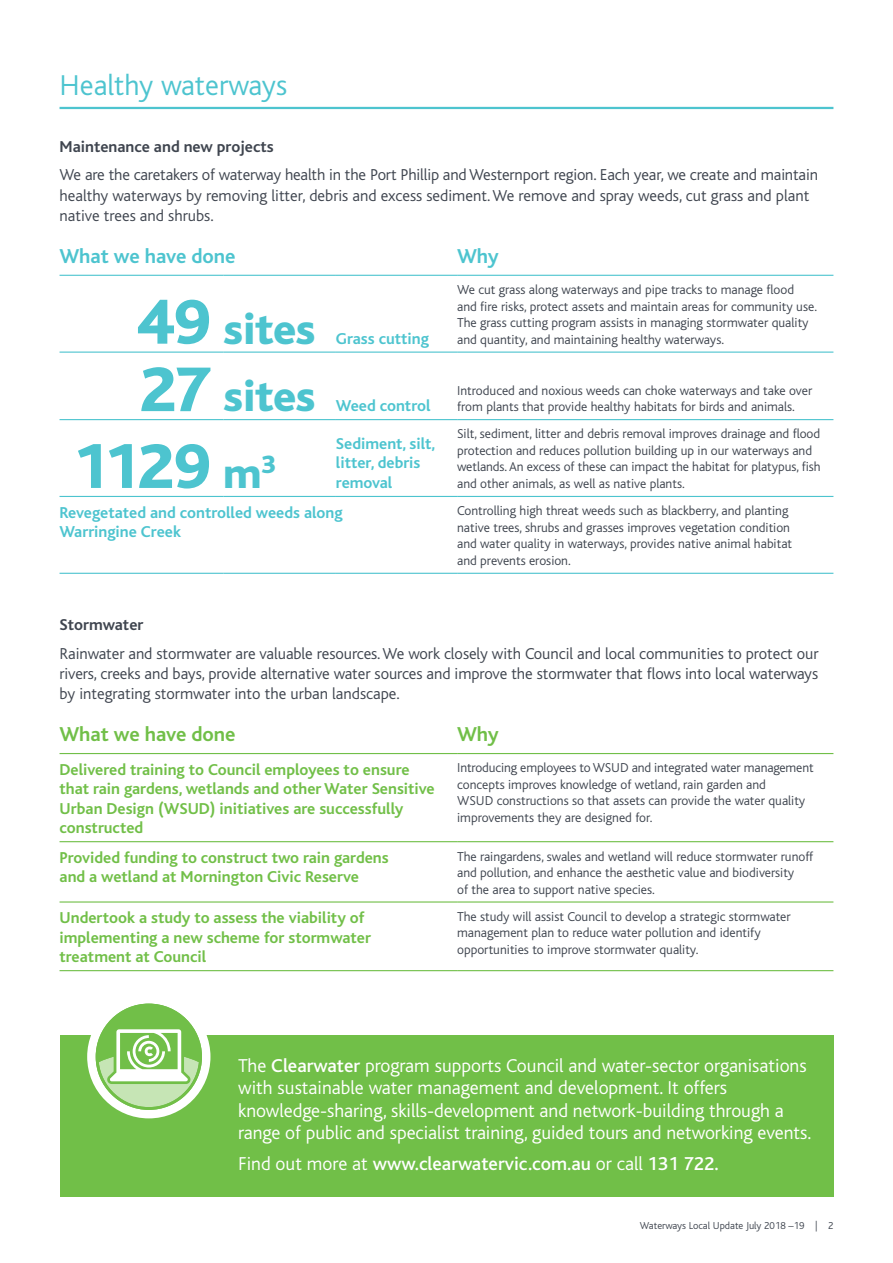
<style>
.page{position:relative;width:893px;height:1263px;background:#fff}
.page>*{position:absolute;margin:0;border:0;box-sizing:border-box;transform-origin:0 0}
.t1{font:800 66px "Bliss";color:#4dc4cf}
.t2{font:800 45px "Bliss";letter-spacing:-.01em;color:#4dc4cf}
.t3{font:300 30px "Bliss";color:#4dc4cf}
.t4{font:700 21px "Bliss";letter-spacing:-.005em;color:#71bf48}
.t5{font:700 21px "Bliss";letter-spacing:-.005em;color:#4dc4cf}
.t6{font:300 19.5px/22.5px "Bliss";color:#fff}
.t7{font:500 19.5px "Bliss";color:#fff}
.t8{font:300 16.5px/20.2px "Bliss";color:#3f454f;text-align:justify}
.t9{font:700 16.5px/19.5px "Bliss";color:#71bf48}
.t10{font:700 16.5px/19.5px "Bliss";color:#4dc4cf}
.t11{font:700 16.5px "Bliss";color:#3f454f}
.t12{font:300 13.5px/16.5px "Bliss";color:#3f454f}
.t13{font:300 10.5px "Bliss";color:#3f454f}
.s1{font-size:66px}
.s2{font-size:45px}
.s3{font-weight:500}
.s4{font-weight:300}
</style>
<div class="page">
<hr style="left:60px;top:753px;width:397px;height:1px;background:#71bf48">
<hr style="left:457px;top:753px;width:376px;height:1px;background:#71bf48">
<hr style="left:60px;top:841px;width:397px;height:1px;background:#71bf48">
<hr style="left:457px;top:841px;width:376px;height:1px;background:#71bf48">
<hr style="left:60px;top:901px;width:397px;height:1px;background:#71bf48">
<hr style="left:457px;top:901px;width:376px;height:1px;background:#71bf48">
<hr style="left:60px;top:970px;width:397px;height:1px;background:#71bf48">
<hr style="left:457px;top:970px;width:376px;height:1px;background:#71bf48">
<hr style="left:60px;top:107px;width:773px;height:2px;background:#4dc4cf">
<hr style="left:60px;top:275px;width:163px;height:1px;background:#4dc4cf">
<hr style="left:223px;top:275px;width:113px;height:1px;background:#4dc4cf">
<hr style="left:336px;top:275px;width:121px;height:1px;background:#4dc4cf">
<hr style="left:457px;top:275px;width:376px;height:1px;background:#4dc4cf">
<hr style="left:60px;top:352px;width:163px;height:1px;background:#4dc4cf">
<hr style="left:223px;top:352px;width:113px;height:1px;background:#4dc4cf">
<hr style="left:336px;top:352px;width:121px;height:1px;background:#4dc4cf">
<hr style="left:457px;top:352px;width:376px;height:1px;background:#4dc4cf">
<hr style="left:60px;top:419px;width:163px;height:1px;background:#4dc4cf">
<hr style="left:223px;top:419px;width:113px;height:1px;background:#4dc4cf">
<hr style="left:336px;top:419px;width:121px;height:1px;background:#4dc4cf">
<hr style="left:457px;top:419px;width:376px;height:1px;background:#4dc4cf">
<hr style="left:60px;top:496px;width:163px;height:1px;background:#4dc4cf">
<hr style="left:223px;top:496px;width:113px;height:1px;background:#4dc4cf">
<hr style="left:336px;top:496px;width:121px;height:1px;background:#4dc4cf">
<hr style="left:457px;top:496px;width:376px;height:1px;background:#4dc4cf">
<hr style="left:60px;top:573px;width:163px;height:1px;background:#4dc4cf">
<hr style="left:223px;top:573px;width:113px;height:1px;background:#4dc4cf">
<hr style="left:336px;top:573px;width:121px;height:1px;background:#4dc4cf">
<hr style="left:457px;top:573px;width:376px;height:1px;background:#4dc4cf">
<div style="left:60px;top:1035px;width:773px;height:162px;background:#71bf48"></div>
<div style="left:87px;top:995px;width:123px;height:123px;background:#fff;border-radius:50%"></div>
<svg style="left:96px;top:1003px;width:106px;height:107px"></svg>
<h3 class="t3" style="left:60px;top:70px;width:229px">Healthy waterways</h3>
<p class="t11" style="left:60px;top:138px;width:216px">Maintenance and new projects</p>
<p class="t8" style="left:60px;top:165px;width:760px;text-align:left">We are the caretakers of waterway health in the Port Phillip and Westernport region. Each year, we create and maintain healthy waterways by removing litter, debris and excess sediment. We remove and spray weeds, cut grass and plant native trees and shrubs.</p>
<h3 class="t5" style="left:60px;top:245px;width:178px">What we have done</h3>
<h3 class="t5" style="left:457px;top:245px;width:43px">Why</h3>
<h2 class="t2" style="left:137px;top:306px;width:180px"><span class="s1">49</span> sites</h2>
<p class="t12" style="left:457px;top:282px;width:361px">We cut grass along waterways and pipe tracks to manage flood and fire risks, protect assets and maintain areas for community use.<br>The grass cutting program assists in managing stormwater quality and quantity, and maintaining healthy waterways.</p>
<p class="t10" style="left:336px;top:329px;width:95px">Grass cutting</p>
<h2 class="t2" style="left:139px;top:373px;width:178px"><span class="s1">27</span> sites</h2>
<p class="t10" style="left:336px;top:396px;width:96px">Weed control</p>
<p class="t12" style="left:457px;top:382px;width:357px">Introduced and noxious weeds can choke waterways and take over from plants that provide healthy habitats for birds and animals.</p>
<h1 class="t1" style="left:73px;top:432px;width:205px">1129 <span class="s2">m</span><sup>3</sup></h1>
<p class="t10" style="left:336px;top:434px;width:101px">Sediment, silt, litter, debris removal</p>
<p class="t12" style="left:457px;top:426px;width:365px">Silt, sediment, litter and debris removal improves drainage and flood protection and reduces pollution building up in our waterways and wetlands. An excess of these can impact the habitat for platypus, fish and other animals, as well as native plants.</p>
<p class="t10" style="left:60px;top:503px;width:285px">Revegetated and controlled weeds along<br>Warringine Creek</p>
<p class="t12" style="left:457px;top:503px;width:337px">Controlling high threat weeds such as blackberry, and planting native trees, shrubs and grasses improves vegetation condition and water quality in waterways, provides native animal habitat and prevents erosion.</p>
<p class="t11" style="left:60px;top:616px;width:85px">Stormwater</p>
<p class="t8" style="left:60px;top:643px;width:761px">Rainwater and stormwater are valuable resources. We work closely with Council and local communities to protect our rivers, creeks and bays, provide alternative water sources and improve the stormwater that flows into local waterways by integrating stormwater into the urban landscape.</p>
<h3 class="t4" style="left:60px;top:723px;width:178px">What we have done</h3>
<h3 class="t4" style="left:457px;top:723px;width:43px">Why</h3>
<p class="t9" style="left:60px;top:760px;width:377px">Delivered training to Council employees to ensure that rain gardens, wetlands and other Water Sensitive Urban Design (WSUD) initiatives are successfully constructed</p>
<p class="t12" style="left:457px;top:760px;width:358px">Introducing employees to WSUD and integrated water management concepts improves knowledge of wetland, rain garden and<br>WSUD constructions so that assets can provide the water quality improvements they are designed for.</p>
<p class="t9" style="left:60px;top:848px;width:331px">Provided funding to construct two rain gardens and a wetland at Mornington Civic Reserve</p>
<p class="t12" style="left:457px;top:848px;width:358px">The raingardens, swales and wetland will reduce stormwater runoff and pollution, and enhance the aesthetic value and biodiversity<br>of the area to support native species.</p>
<p class="t9" style="left:60px;top:908px;width:313px">Undertook a study to assess the viability of implementing a new scheme for stormwater treatment at Council</p>
<p class="t12" style="left:457px;top:908px;width:335px">The study will assist Council to develop a strategic stormwater management plan to reduce water pollution and identify opportunities to improve stormwater quality.</p>
<p class="t6" style="left:238px;top:1054px;width:575px">The <span class="s3">Clearwater</span> program supports Council and water-sector organisations with sustainable water management and development. It offers knowledge-sharing, skills-development and network-building through a range of public and specialist training, guided tours and networking events.</p>
<h3 class="t7" style="left:238px;top:1154px;width:482px"><span class="s4">Find out more at</span> www.clearwatervic.com.au <span class="s4">or call</span> 131 722.</h3>
<p class="t13" style="left:640px;top:1220px;width:195px">Waterways Local Update July 2018 –19 | 2</p>
</div>
